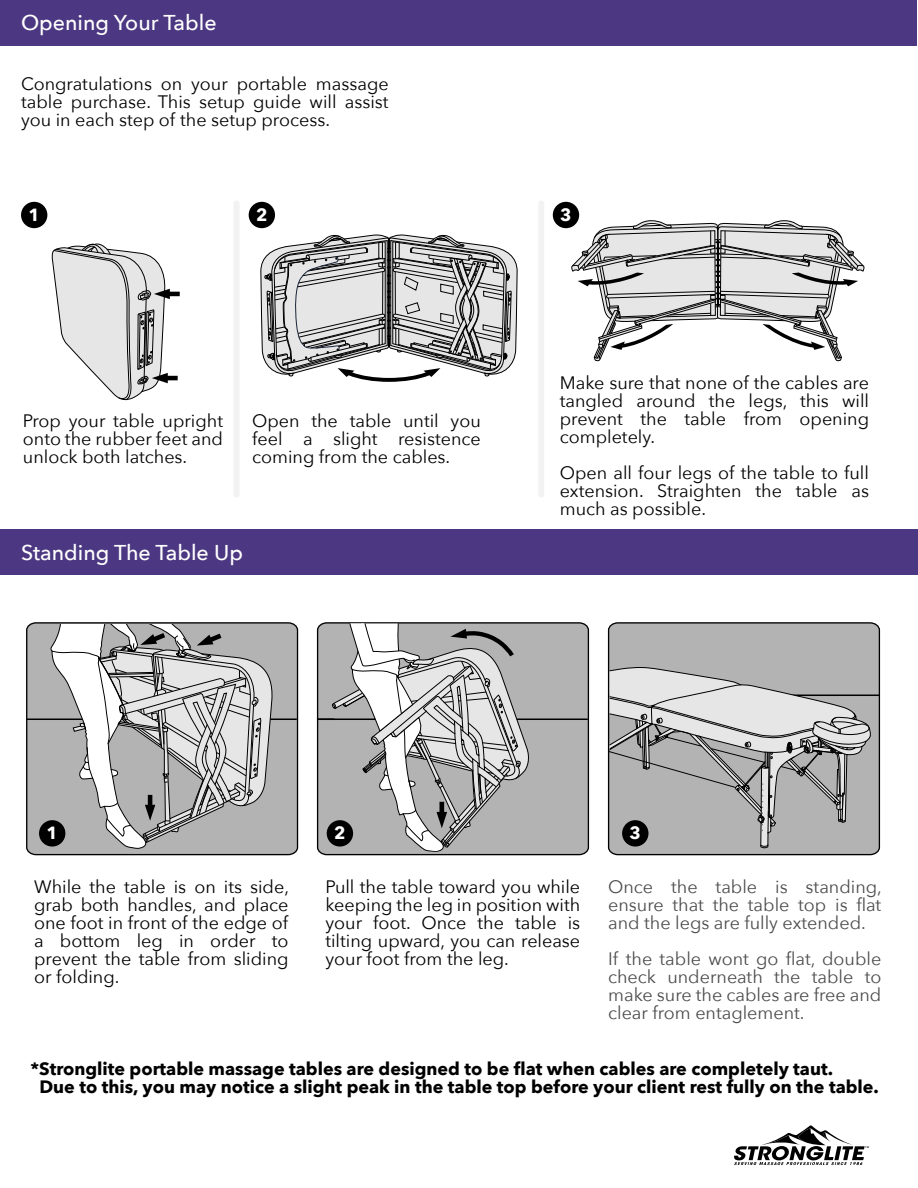
<style>
.page{position:relative;width:918px;height:1188px;background:#fff}
.page>*{position:absolute;margin:0;border:0;box-sizing:border-box;transform-origin:0 0}
.t1{font:500 21.3px "Avenir Next";color:#fff}
.t2{font:18px/18px "Avenir Next";color:#000;text-align:justify}
.t3{font:18px/18px "Avenir Next";color:#4c4c4c;text-align:justify}
.t4{font:700 18px/18px "Avenir Next";color:#000}
.t5{font:700 17.7px "Avenir Next";color:#fff}
</style>
<div class="page">
<svg style="left:607px;top:622px;width:274px;height:234px;background:#9f9f9f"></svg>
<hr style="left:610px;top:695px;width:269px;height:1px;background:#000">
<svg style="left:607px;top:647px;width:264px;height:207px;background:#b7b7b7"></svg>
<svg style="left:26px;top:622px;width:273px;height:234px;background:#a0a0a0"></svg>
<div style="left:39px;top:820px;width:26px;height:27px;background:#000;border-radius:50%"></div>
<svg style="left:316px;top:622px;width:274px;height:234px;background:#a2a2a2"></svg>
<svg style="left:327px;top:820px;width:26px;height:27px"></svg>
<svg style="left:607px;top:684px;width:263px;height:170px;background:#b1b1b1"></svg>
<hr style="left:27px;top:719px;width:270px;height:1px;background:#000">
<svg style="left:49px;top:624px;width:225px;height:225px;background:#b8b8b8"></svg>
<hr style="left:318px;top:719px;width:270px;height:1px;background:#000">
<svg style="left:329px;top:623px;width:202px;height:229px;background:#b4b4b4"></svg>
<div style="left:0;top:0;width:917px;height:45px;background:#4c3882"></div>
<svg style="left:51px;top:243px;width:129px;height:158px"></svg>
<svg style="left:260px;top:234px;width:258px;height:148px"></svg>
<svg style="left:571px;top:220px;width:294px;height:141px"></svg>
<div style="left:234px;top:201px;width:5px;height:297px;background:#f2f2f2;border-radius:3px"></div>
<div style="left:538px;top:201px;width:6px;height:297px;background:#f2f2f2;border-radius:3px"></div>
<div style="left:21px;top:202px;width:26px;height:26px;background:#000;border-radius:50%"></div>
<div style="left:249px;top:202px;width:26px;height:26px;background:#000;border-radius:50%"></div>
<div style="left:553px;top:202px;width:26px;height:26px;background:#000;border-radius:50%"></div>
<div style="left:0;top:530px;width:918px;height:45px;background:#4c3882"></div>
<svg style="left:734px;top:1125px;width:135px;height:40px"></svg>
<p class="t1" style="left:21px;top:5px;width:197px">Opening Your Table</p>
<p class="t2" style="left:21px;top:74px;width:369px">Congratulations on your portable massage table purchase. This setup guide will assist you in each step of the setup process.</p>
<p class="t5" style="left:29px;top:199px;width:13px">1</p>
<p class="t5" style="left:256px;top:199px;width:13px">2</p>
<p class="t5" style="left:560px;top:199px;width:13px">3</p>
<p class="t2" style="left:23px;top:411px;width:202px">Prop your table upright onto the rubber feet and unlock both latches.</p>
<p class="t2" style="left:252px;top:411px;width:230px">Open the table until you feel a slight resistence coming from the cables.</p>
<p class="t1" style="left:21px;top:534px;width:224px">Standing The Table Up</p>
<p class="t2" style="left:560px;top:372px;width:311px">Make sure that none of the cables are tangled around the legs, this will prevent the table from opening completely.</p>
<p class="t2" style="left:560px;top:462px;width:311px">Open all four legs of the table to full extension. Straighten the table as much as possible.</p>
<p class="t5" style="left:47px;top:818px;width:13px">1</p>
<p class="t5" style="left:334px;top:818px;width:13px">2</p>
<p class="t5" style="left:630px;top:818px;width:13px">3</p>
<p class="t2" style="left:34px;top:877px;width:256px">While the table is on its side, grab both handles, and place one foot in front of the edge of a bottom leg in order to prevent the table from sliding or folding.</p>
<p class="t2" style="left:325px;top:877px;width:256px">Pull the table toward you while keeping the leg in position with your foot. Once the table is tilting upward, you can release your foot from the leg.</p>
<p class="t3" style="left:608px;top:877px;width:275px">Once the table is standing, ensure that the table top is flat and the legs are fully extended.</p>
<p class="t3" style="left:608px;top:949px;width:275px">If the table wont go flat, double check underneath the table to make sure the cables are free and clear from entaglement.</p>
<p class="t4" style="left:39px;top:1059px;width:841px;text-indent:-9px">*Stronglite portable massage tables are designed to be flat when cables are completely taut.<br>Due to this, you may notice a slight peak in the table top before your client rest fully on the table.</p>
</div>
